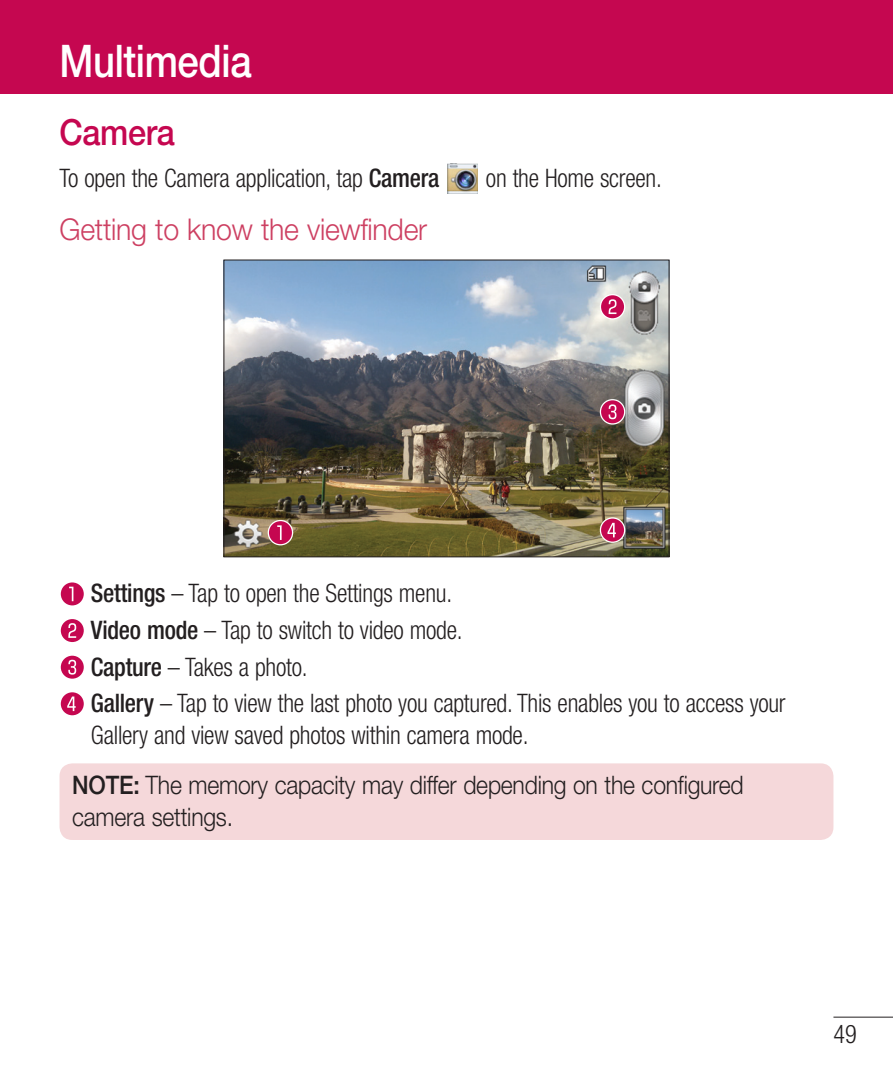
<style>
.page{position:relative;width:893px;height:1072px;background:#fff}
.page>*{position:absolute;margin:0;border:0;box-sizing:border-box;transform-origin:0 0}
.t1{font:500 45px "Helvetica Neue LT Pro";letter-spacing:-.01em;color:#fff;scale:.85 1}
.t2{font:500 36px "Helvetica Neue LT Pro";letter-spacing:-.01em;color:#c50750;scale:.9 1}
.t3{font:300 30px "Helvetica Neue LT Pro";letter-spacing:-.01em;color:#cd4062;scale:.95 1}
.t4{font:300 condensed 25.5px/36.6px "Helvetica Neue LT Pro";letter-spacing:-.01em;color:#231f20;scale:.95 1}
.t5{font:300 25.5px/50.4px "Helvetica Neue LT Pro";letter-spacing:-.01em;color:#231f20;scale:.9 1}
.s1{font-weight:500}
.s2{font-stretch:condensed}
</style>
<div class="page">
<div style="left:0;top:0;width:893px;height:94px;background:#c50750"></div>
<hr style="left:833px;top:1016px;width:60px;height:1px;background:#231f20">
<img style="left:447px;top:164px;width:31px;height:29px">
<img style="left:225px;top:261px;width:442px;height:294px">
<div style="left:223px;top:259px;width:446px;height:298px;border:1px solid #231f20"></div>
<svg style="left:268px;top:520px;width:25px;height:25px"></svg>
<svg style="left:269px;top:521px;width:23px;height:23px"></svg>
<div style="left:600px;top:294px;width:25px;height:25px;background:#fff;border-radius:50%"></div>
<svg style="left:601px;top:295px;width:23px;height:23px"></svg>
<svg style="left:600px;top:399px;width:25px;height:25px"></svg>
<svg style="left:601px;top:400px;width:23px;height:23px"></svg>
<svg style="left:600px;top:517px;width:25px;height:26px"></svg>
<svg style="left:601px;top:518px;width:23px;height:23px"></svg>
<svg style="left:61px;top:582px;width:23px;height:23px"></svg>
<svg style="left:61px;top:619px;width:23px;height:23px"></svg>
<svg style="left:60px;top:654px;width:25px;height:26px"></svg>
<svg style="left:61px;top:655px;width:23px;height:23px"></svg>
<svg style="left:61px;top:692px;width:23px;height:23px"></svg>
<div style="left:60px;top:763px;width:773px;height:77px;background:#f5d8da;border-radius:13px"></div>
<h1 class="t1" style="left:60px;top:44px;width:227px">Multimedia</h1>
<h2 class="t2" style="left:60px;top:119px;width:130px">Camera</h2>
<p class="t4" style="left:60px;top:163px;width:401px">To open the Camera application, tap <span class="s1">Camera</span></p>
<p class="t4" style="left:486px;top:163px;width:187px">on the Home screen.</p>
<p class="t3" style="left:60px;top:218px;width:388px">Getting to know the viewfinder</p>
<p class="t4" style="left:91px;top:577px;width:733px"><span class="s1">Settings</span> – Tap to open the Settings menu.<br><span class="s1">Video mode</span> – Tap to switch to video mode.<br><span class="s1">Capture</span> – Takes a photo.<br><span class="s1">Gallery</span> – Tap to view the last photo you captured. This enables you to access your</p>
<p class="t5" style="left:72px;top:712px;width:748px;text-indent:19px"><span class="s2">Gallery and view saved photos within camera mode.<br></span><span class="s1">NOTE:</span> The memory capacity may differ depending on the configured</p>
<p class="t5" style="left:72px;top:794px;width:180px">camera settings.</p>
<p class="t4" style="left:833px;top:1018px;width:26px">49</p>
</div>
